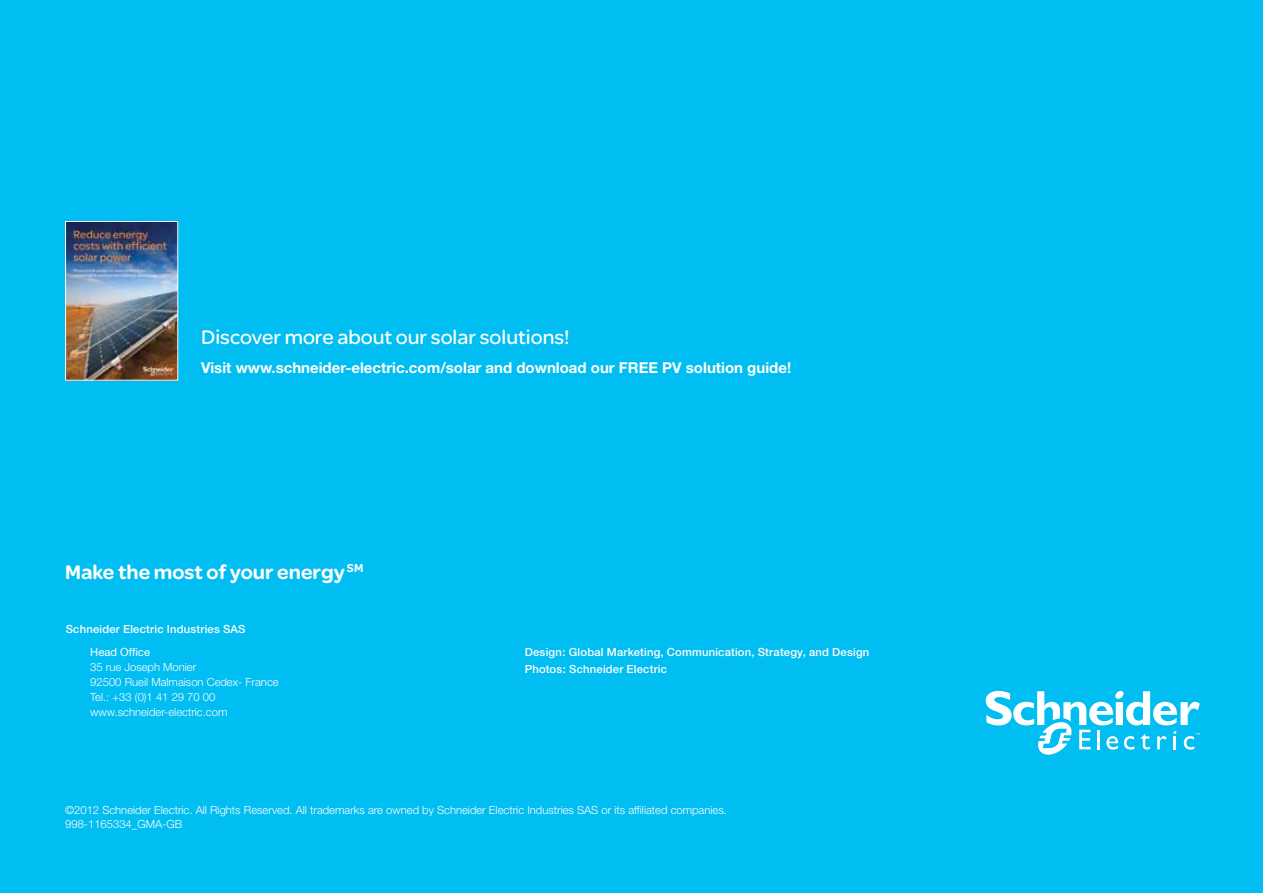
<style>
.page{position:relative;width:1263px;height:893px;background:#00bdf2}
.page>*{position:absolute;margin:0;border:0;box-sizing:border-box;transform-origin:0 0}
.t1{font:21px "SE Optimist";color:#fff}
.t2{font:900 21px "SE Optimist";color:#fff}
.t3{font:700 15px "Helvetica Neue";color:#fff}
.t4{font:300 11.25px/15px "Helvetica Neue";color:#fff}
.t5{font:500 11.25px/16.8px "Helvetica Neue";letter-spacing:.02em;color:#fff}
.t6{font:11.25px "Helvetica Neue";color:#fff}
</style>
<div class="page">
<img style="left:67px;top:223px;width:109px;height:156px">
<div style="left:65px;top:221px;width:113px;height:160px;border:1px solid #fff"></div>
<svg style="left:986px;top:690px;width:214px;height:65px"></svg>
<h1 class="t1" style="left:201px;top:322px;width:370px">Discover more about our solar solutions!</h1>
<h2 class="t3" style="left:201px;top:359px;width:591px">Visit www.schneider-electric.com/solar and download our FREE PV solution guide!</h2>
<h1 class="t2" style="left:65px;top:557px;width:300px">Make the most of your energy <sup>SM</sup></h1>
<p class="t5" style="left:66px;top:620px;width:181px">Schneider Electric Industries SAS</p>
<p class="t6" style="left:90px;top:646px;width:61px">Head Office</p>
<p class="t4" style="left:90px;top:660px;width:190px">35 rue Joseph Monier<br>92500 Rueil Malmaison Cedex- France<br>Tel.: +33 (0)1 41 29 70 00 www.schneider-electric.com</p>
<p class="t5" style="left:525px;top:644px;width:346px">Design: Global Marketing, Communication, Strategy, and Design<br>Photos: Schneider Electric</p>
<p class="t4" style="left:65px;top:803px;width:663px;line-height:13.5px">©2012 Schneider Electric. All Rights Reserved. All trademarks are owned by Schneider Electric Industries SAS or its affiliated companies.<br>998-1165334_GMA-GB</p>
</div>
